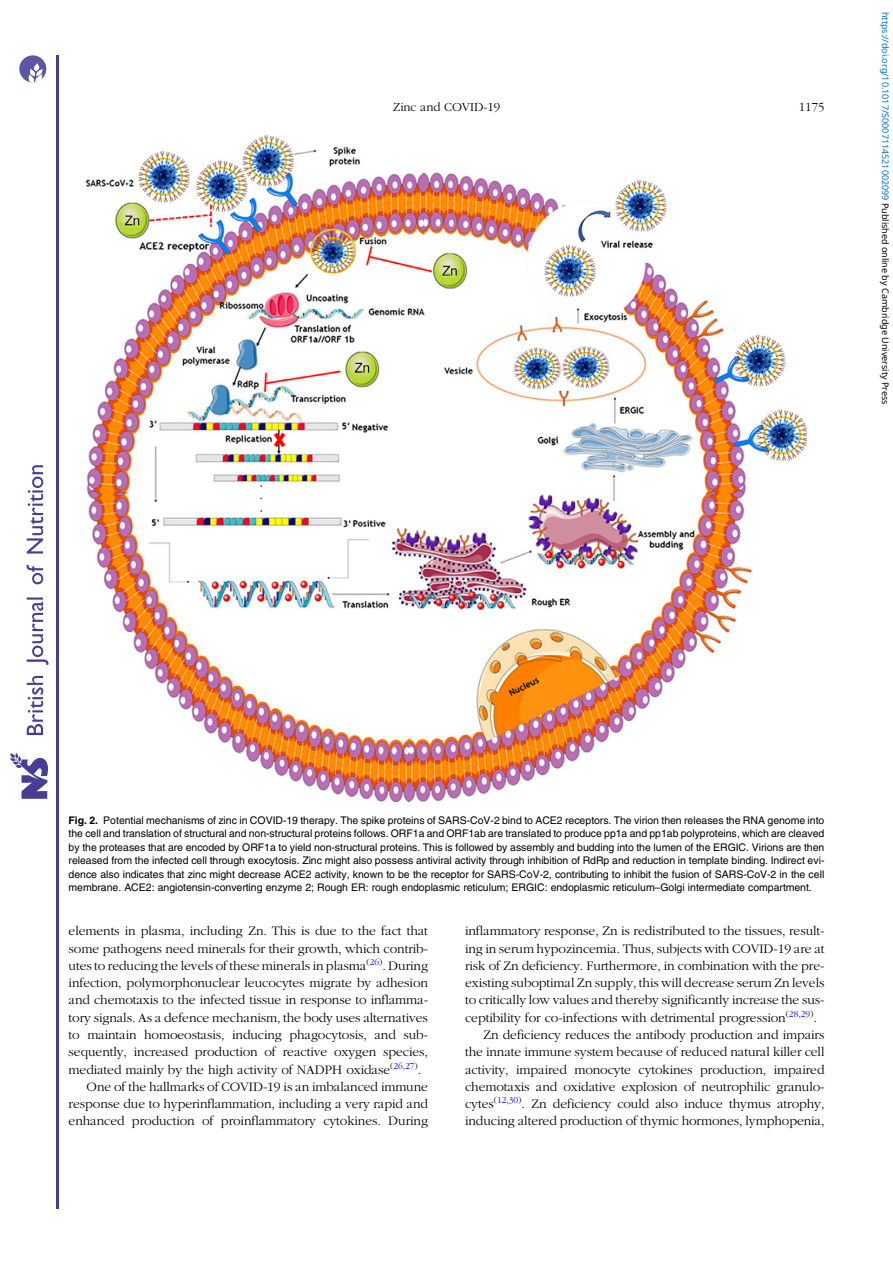
<style>
.page{position:relative;width:893px;height:1263px;background:#fff}
.page>*{position:absolute;margin:0;border:0;box-sizing:border-box;transform-origin:0 0}
.t1{font:13.5px "Adv OT777 cf 4 fb";color:#000}
.t2{font:12.75px "Adv OT777 cf 4 fb";color:#000}
.t3{font:10.5px/13.5px "Adv OT82 c 4 f 4 c 4";color:#000;text-align:justify}
.t4{font:9px "Noto Sans";color:#0172cf}
.s1{color:#000}
.s2{font-family:"Adv O Tf 3919 c 9 c.B"}
.s3{font-style:inherit}
</style>
<div class="page">
<hr style="left:56px;top:55px;width:2px;height:1153px;background:#463f95">
<svg style="left:10px;top:753px;width:38px;height:46px"></svg>
<svg style="left:26px;top:465px;width:23px;height:270px"></svg>
<svg style="left:19px;top:55px;width:27px;height:27px"></svg>
<img style="left:86px;top:135px;width:721px;height:667px">
<p class="t2" style="left:393px;top:102px;width:109px">Zinc and COVID-19</p>
<p class="t2" style="left:799px;top:102px;width:27px">1175</p>
<p class="t4" style="left:892px;top:12px;width:394px;rotate:90deg">https://doi.org/10.1017/S0007114521002099 <span class="s1">Published online by Cambridge University Press</span></p>
<p class="t3" style="left:69px;top:814px;width:757px"><span class="s2">Fig. 2.</span> Potential mechanisms of zinc in COVID-19 therapy. The spike proteins of SARS-CoV-2 bind to ACE2 receptors. The virion then releases the RNA genome into the cell and translation of structural and non-structural proteins follows. ORF1a and ORF1ab are translated to produce pp1a and pp1ab polyproteins, which are cleaved by the proteases that are encoded by ORF1a to yield non-structural proteins. This is followed by assembly and budding into the lumen of the ERGIC. Virions are then released from the infected cell through exocytosis. Zinc might also possess antiviral activity through inhibition of RdRp and reduction in template binding. Indirect evi&shy;dence also indicates that zinc might decrease ACE2 activity, known to be the receptor for SARS-CoV-2, contributing to inhibit the fusion of SARS-CoV-2 in the cell membrane. ACE2: angiotensin-converting enzyme 2; Rough ER: rough endoplasmic reticulum; ERGIC: endoplasmic reticulum<span class="s3">–</span>Golgi intermediate compartment.</p>
<p class="t1" style="left:69px;top:926px;width:361px">elements in plasma, including Zn. This is due to the fact that</p>
<p class="t1" style="left:69px;top:943px;width:361px">some pathogens need minerals for their growth, which contrib-</p>
<p class="t1" style="left:69px;top:960px;width:361px">utes to reducing the levels of these minerals in plasma<sup>(</sup><sup>26</sup><sup>)</sup>. During</p>
<p class="t1" style="left:69px;top:978px;width:361px">infection, polymorphonuclear leucocytes migrate by adhesion</p>
<p class="t1" style="left:69px;top:995px;width:361px">and chemotaxis to the infected tissue in response to inflamma-</p>
<p class="t1" style="left:69px;top:1012px;width:361px">tory signals. As a defence mechanism, the body uses alternatives</p>
<p class="t1" style="left:69px;top:1029px;width:361px">to maintain homoeostasis, inducing phagocytosis, and sub-</p>
<p class="t1" style="left:69px;top:1047px;width:361px">sequently, increased production of reactive oxygen species,</p>
<p class="t1" style="left:69px;top:1064px;width:354px">mediated mainly by the high activity of NADPH oxidase<sup>(</sup><sup>26</sup><sup>,</sup><sup>27</sup><sup>)</sup>.</p>
<p class="t1" style="left:87px;top:1081px;width:343px">One of the hallmarks of COVID-19 is an imbalanced immune</p>
<p class="t1" style="left:69px;top:1098px;width:361px">response due to hyperinflammation, including a very rapid and</p>
<p class="t1" style="left:69px;top:1116px;width:361px">enhanced production of proinflammatory cytokines. During</p>
<p class="t1" style="left:465px;top:926px;width:361px">inflammatory response, Zn is redistributed to the tissues, result-</p>
<p class="t1" style="left:465px;top:943px;width:361px">ing in serum hypozincemia. Thus, subjects with COVID-19 are at</p>
<p class="t1" style="left:465px;top:960px;width:361px">risk of Zn deficiency. Furthermore, in combination with the pre-</p>
<p class="t1" style="left:465px;top:978px;width:361px">existing suboptimal Zn supply, this will decrease serum Zn levels</p>
<p class="t1" style="left:465px;top:995px;width:361px">to critically low values and thereby significantly increase the sus-</p>
<p class="t1" style="left:465px;top:1012px;width:353px">ceptibility for co-infections with detrimental progression<sup>(</sup><sup>28</sup><sup>,</sup><sup>29</sup><sup>)</sup>.</p>
<p class="t1" style="left:483px;top:1029px;width:343px">Zn deficiency reduces the antibody production and impairs</p>
<p class="t1" style="left:465px;top:1047px;width:361px">the innate immune system because of reduced natural killer cell</p>
<p class="t1" style="left:465px;top:1064px;width:361px">activity, impaired monocyte cytokines production, impaired</p>
<p class="t1" style="left:465px;top:1081px;width:361px">chemotaxis and oxidative explosion of neutrophilic granulo-</p>
<p class="t1" style="left:465px;top:1098px;width:361px">cytes<sup>(</sup><sup>12</sup><sup>,</sup><sup>30</sup><sup>)</sup>. Zn deficiency could also induce thymus atrophy,</p>
<p class="t1" style="left:465px;top:1116px;width:361px">inducing altered production of thymic hormones, lymphopenia,</p>
</div>
